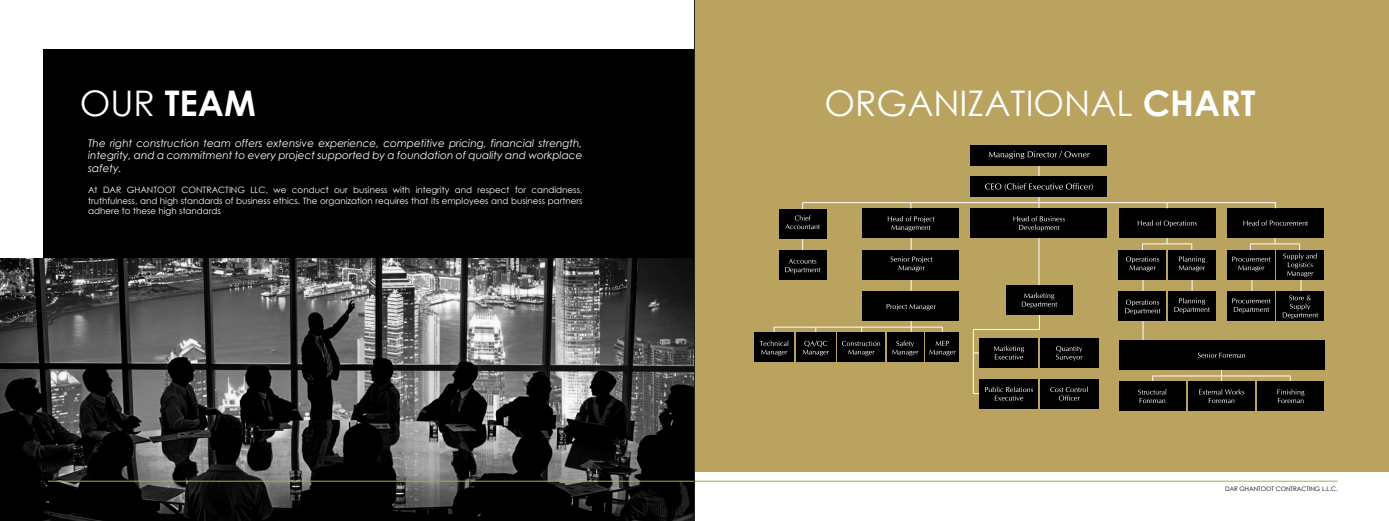
<style>
.page{position:relative;width:1389px;height:521px;background:#fff}
.page>*{position:absolute;margin:0;border:0;box-sizing:border-box;transform-origin:0 0}
.t1{font:35.26px "Century Gothic";color:#fff}
.t2{font:700 35.26px "Century Gothic";color:#fff}
.t3{font:italic 10.5px/12.6px "Century Gothic";color:#fff;text-align:justify}
.t4{font:8.75px/10.5px "Century Gothic";color:#fff;text-align:justify}
.t5{font:6.12px "Century Gothic";color:#000}
.s1{font-weight:400}
.s2{font-weight:700}
</style>
<div class="page">
<div style="left:43px;top:50px;width:651px;height:421px;background:#000"></div>
<img style="left:0;top:259px;width:694px;height:262px">
<div style="left:694px;top:0;width:695px;height:471px;background:#baa25f"></div>
<hr style="left:48px;top:481px;width:1290px;height:1px;background:#baa25f">
<hr style="left:694px;top:0;width:1px;height:521px;background:#231f20">
<hr style="left:1143px;top:279px;width:1px;height:71px;background:#fff">
<hr style="left:973px;top:329px;width:1px;height:65px;background:#fff">
<hr style="left:973px;top:329px;width:66px;height:1px;background:#fff">
<hr style="left:774px;top:327px;width:169px;height:1px;background:#fff">
<svg style="left:911px;top:321px;width:1px;height:12px"></svg>
<svg style="left:1039px;top:315px;width:1px;height:15px"></svg>
<hr style="left:1039px;top:165px;width:1px;height:120px;background:#fff">
<svg style="left:802px;top:238px;width:1px;height:13px"></svg>
<svg style="left:911px;top:279px;width:1px;height:13px"></svg>
<svg style="left:1192px;top:279px;width:1px;height:13px"></svg>
<svg style="left:1251px;top:279px;width:1px;height:13px"></svg>
<svg style="left:911px;top:237px;width:1px;height:13px"></svg>
<hr style="left:1142px;top:243px;width:50px;height:1px;background:#fff">
<hr style="left:1250px;top:243px;width:50px;height:1px;background:#fff">
<hr style="left:1152px;top:375px;width:139px;height:1px;background:#fff">
<div style="left:1040px;top:338px;width:58px;height:29px;background:#000"></div>
<div style="left:1040px;top:379px;width:58px;height:29px;background:#000"></div>
<div style="left:971px;top:145px;width:136px;height:20px;background:#000"></div>
<div style="left:971px;top:177px;width:136px;height:20px;background:#000"></div>
<div style="left:971px;top:208px;width:136px;height:29px;background:#000"></div>
<div style="left:863px;top:208px;width:96px;height:29px;background:#000"></div>
<div style="left:1119px;top:208px;width:96px;height:29px;background:#000"></div>
<div style="left:1227px;top:208px;width:97px;height:29px;background:#000"></div>
<div style="left:779px;top:209px;width:47px;height:29px;background:#000"></div>
<div style="left:863px;top:250px;width:96px;height:29px;background:#000"></div>
<div style="left:1119px;top:250px;width:47px;height:29px;background:#000"></div>
<div style="left:1168px;top:250px;width:47px;height:29px;background:#000"></div>
<div style="left:1227px;top:250px;width:47px;height:29px;background:#000"></div>
<div style="left:1277px;top:250px;width:47px;height:29px;background:#000"></div>
<div style="left:779px;top:251px;width:47px;height:29px;background:#000"></div>
<div style="left:863px;top:292px;width:96px;height:29px;background:#000"></div>
<div style="left:1119px;top:292px;width:47px;height:29px;background:#000"></div>
<div style="left:1168px;top:292px;width:47px;height:29px;background:#000"></div>
<div style="left:1227px;top:292px;width:47px;height:29px;background:#000"></div>
<div style="left:1277px;top:292px;width:47px;height:29px;background:#000"></div>
<div style="left:1006px;top:285px;width:67px;height:29px;background:#000"></div>
<div style="left:754px;top:333px;width:40px;height:29px;background:#000"></div>
<div style="left:796px;top:333px;width:39px;height:29px;background:#000"></div>
<div style="left:838px;top:333px;width:47px;height:29px;background:#000"></div>
<div style="left:887px;top:333px;width:36px;height:29px;background:#000"></div>
<div style="left:925px;top:333px;width:34px;height:29px;background:#000"></div>
<div style="left:980px;top:338px;width:58px;height:29px;background:#000"></div>
<div style="left:980px;top:379px;width:58px;height:29px;background:#000"></div>
<div style="left:1119px;top:340px;width:205px;height:30px;background:#000"></div>
<div style="left:1119px;top:381px;width:67px;height:30px;background:#000"></div>
<div style="left:1188px;top:381px;width:67px;height:30px;background:#000"></div>
<div style="left:1257px;top:381px;width:67px;height:30px;background:#000"></div>
<svg style="left:989px;top:151px;width:101px;height:8px"></svg>
<svg style="left:985px;top:183px;width:108px;height:7px"></svg>
<svg style="left:1013px;top:216px;width:52px;height:15px"></svg>
<svg style="left:1243px;top:220px;width:65px;height:6px"></svg>
<svg style="left:1138px;top:220px;width:59px;height:7px"></svg>
<svg style="left:888px;top:216px;width:46px;height:15px"></svg>
<svg style="left:785px;top:215px;width:35px;height:14px"></svg>
<svg style="left:891px;top:257px;width:42px;height:15px"></svg>
<svg style="left:1126px;top:257px;width:33px;height:15px"></svg>
<svg style="left:1179px;top:256px;width:26px;height:16px"></svg>
<svg style="left:1232px;top:257px;width:39px;height:15px"></svg>
<svg style="left:785px;top:259px;width:36px;height:15px"></svg>
<svg style="left:887px;top:304px;width:49px;height:6px"></svg>
<svg style="left:1125px;top:300px;width:35px;height:15px"></svg>
<svg style="left:1174px;top:298px;width:36px;height:15px"></svg>
<svg style="left:1232px;top:298px;width:39px;height:15px"></svg>
<svg style="left:1283px;top:244px;width:35px;height:75px"></svg>
<svg style="left:1022px;top:293px;width:35px;height:15px"></svg>
<svg style="left:759px;top:340px;width:29px;height:16px"></svg>
<svg style="left:803px;top:340px;width:26px;height:16px"></svg>
<svg style="left:842px;top:341px;width:38px;height:15px"></svg>
<svg style="left:892px;top:340px;width:26px;height:16px"></svg>
<svg style="left:929px;top:341px;width:27px;height:15px"></svg>
<svg style="left:994px;top:346px;width:30px;height:13px"></svg>
<svg style="left:1056px;top:346px;width:27px;height:15px"></svg>
<svg style="left:974px;top:387px;width:59px;height:14px"></svg>
<svg style="left:1050px;top:387px;width:38px;height:14px"></svg>
<svg style="left:1198px;top:353px;width:47px;height:5px"></svg>
<svg style="left:1138px;top:389px;width:28px;height:14px"></svg>
<svg style="left:1199px;top:389px;width:45px;height:14px"></svg>
<svg style="left:1277px;top:389px;width:27px;height:14px"></svg>
<hr style="left:803px;top:202px;width:472px;height:1px;background:#fff">
<h1 class="t2" style="left:80px;top:76px;width:178px"><span class="s1">OUR</span> TEAM</h1>
<p class="t3" style="left:88px;top:137px;width:496px">The right construction team offers extensive experience, competitive pricing, financial strength, integrity, and a commitment to every project supported by a foundation of quality and workplace safety.</p>
<p class="t4" style="left:88px;top:184px;width:496px">At DAR GHANTOOT CONTRACTING LLC, we conduct our business with integrity and respect for candidness, truthfulness, and high standards of business ethics. The organization requires that its employees and business partners adhere to these high standards</p>
<h1 class="t1" style="left:825px;top:78px;width:433px">ORGANIZATIONAL <span class="s2">CHART</span></h1>
<p class="t5" style="left:1225px;top:485px;width:114px">DAR GHANTOOT CONTRACTING L.L.C.</p>
</div>
